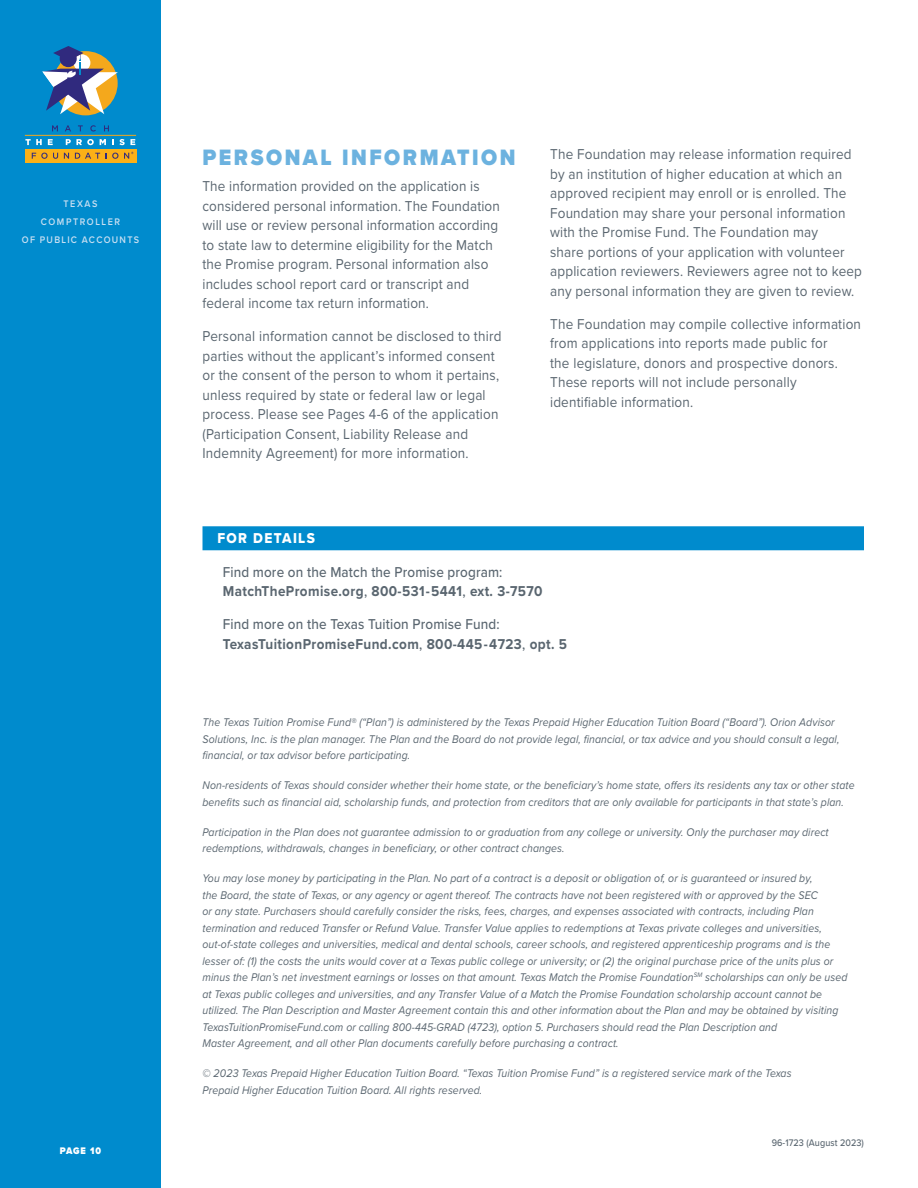
<style>
.page{position:relative;width:918px;height:1188px;background:#fff}
.page>*{position:absolute;margin:0;border:0;box-sizing:border-box;transform-origin:0 0}
.t1{font:900 23.1px "Proxima Nova";letter-spacing:.12em;color:#6cb2df;scale:.91 1}
.t2{font:14.85px/19.5px "Proxima Nova";letter-spacing:.015em;color:#5a6670;scale:.91 1}
.t3{font:700 14.85px/19.5px "Proxima Nova";letter-spacing:.03em;color:#5a6670;scale:.91 1}
.t4{font:14.85px "Proxima Nova Extrabld";letter-spacing:.1em;color:#fff;scale:.91 1}
.t5{font:italic 11.55px/16.5px "Proxima Nova";letter-spacing:.01em;color:#5a6670;scale:.91 1}
.t6{font:600 9.9px/18px "Proxima Nova";letter-spacing:.16em;color:#c8dff2;text-align:center;scale:.91 1}
.t7{font:500 9.9px "Proxima Nova";letter-spacing:.01em;color:#5a6670;scale:.91 1}
.t8{font:900 9.9px "Proxima Nova";letter-spacing:.085em;color:#fff;scale:.91 1}
.s1{font-weight:500}
</style>
<div class="page">
<div style="left:0;top:0;width:161px;height:1188px;background:#008bcd"></div>
<svg style="left:42px;top:46px;width:76px;height:68px"></svg>
<div style="left:25px;top:149px;width:111px;height:14px;background:#fbb017"></div>
<svg style="left:25px;top:139px;width:17px;height:6px"></svg>
<svg style="left:48px;top:139px;width:5px;height:6px"></svg>
<svg style="left:66px;top:139px;width:28px;height:6px"></svg>
<svg style="left:100px;top:139px;width:6px;height:6px"></svg>
<svg style="left:112px;top:139px;width:23px;height:6px"></svg>
<hr style="left:25px;top:135px;width:111px;height:1px;background:#f4a81c">
<svg style="left:32px;top:153px;width:26px;height:6px"></svg>
<svg style="left:64px;top:153px;width:5px;height:6px"></svg>
<svg style="left:75px;top:153px;width:25px;height:6px"></svg>
<svg style="left:106px;top:153px;width:12px;height:6px"></svg>
<svg style="left:124px;top:152px;width:10px;height:7px"></svg>
<svg style="left:52px;top:125px;width:6px;height:6px"></svg>
<svg style="left:65px;top:125px;width:6px;height:6px"></svg>
<svg style="left:78px;top:125px;width:5px;height:6px"></svg>
<svg style="left:90px;top:125px;width:6px;height:6px"></svg>
<svg style="left:104px;top:125px;width:5px;height:6px"></svg>
<div style="left:202px;top:526px;width:662px;height:24px;background:#008bcd"></div>
<p class="t6" style="left:22px;top:194px;width:130px">TEXAS<br>COMPTROLLER<br>OF PUBLIC ACCOUNTS</p>
<p class="t8" style="left:60px;top:1143px;width:47px">PAGE 10</p>
<h1 class="t1" style="left:202px;top:140px;width:346px">PERSONAL INFORMATION</h1>
<p class="t2" style="left:202px;top:176px;width:328px">The information provided on the application is considered personal information. The Foundation will use or review personal information according to state law to determine eligibility for the Match the Promise program. Personal information also includes school report card or transcript and federal income tax return information.</p>
<p class="t2" style="left:202px;top:326px;width:330px">Personal information cannot be disclosed to third parties without the applicant’s informed consent or the consent of the person to whom it pertains, unless required by state or federal law or legal process. Please see Pages 4-6 of the application (Participation Consent, Liability Release and Indemnity Agreement) for more information.</p>
<p class="t2" style="left:550px;top:144px;width:344px">The Foundation may release information required by an institution of higher education at which an approved recipient may enroll or is enrolled. The Foundation may share your personal information with the Promise Fund. The Foundation may<br>share portions of your application with volunteer application reviewers. Reviewers agree not to keep any personal information they are given to review.</p>
<p class="t2" style="left:550px;top:313px;width:343px">The Foundation may compile collective information from applications into reports made public for<br>the legislature, donors and prospective donors.<br>These reports will not include personally identifiable information.</p>
<p class="t4" style="left:217px;top:527px;width:109px">FOR DETAILS</p>
<p class="t3" style="left:223px;top:562px;width:353px"><span class="s1">Find more on the Match the Promise program:<br></span>MatchThePromise.org<span class="s1">,</span> 800-531-5441<span class="s1">,</span> ext. 3-7570</p>
<p class="t3" style="left:223px;top:614px;width:380px"><span class="s1">Find more on the Texas Tuition Promise Fund:<br></span>TexasTuitionPromiseFund.com<span class="s1">,</span> 800-445-4723<span class="s1">,</span> opt. 5</p>
<p class="t5" style="left:202px;top:713px;width:702px">The Texas Tuition Promise Fund® (“Plan”) is administered by the Texas Prepaid Higher Education Tuition Board (“Board”). Orion Advisor<br>Solutions, Inc. is the plan manager. The Plan and the Board do not provide legal, financial, or tax advice and you should consult a legal, financial, or tax advisor before participating.</p>
<p class="t5" style="left:202px;top:776px;width:718px">Non-residents of Texas should consider whether their home state, or the beneficiary’s home state, offers its residents any tax or other state benefits such as financial aid, scholarship funds, and protection from creditors that are only available for participants in that state’s plan.</p>
<p class="t5" style="left:202px;top:823px;width:690px">Participation in the Plan does not guarantee admission to or graduation from any college or university. Only the purchaser may direct redemptions, withdrawals, changes in beneficiary, or other contract changes.</p>
<p class="t5" style="left:202px;top:869px;width:710px">You may lose money by participating in the Plan. No part of a contract is a deposit or obligation of, or is guaranteed or insured by,<br>the Board, the state of Texas, or any agency or agent thereof. The contracts have not been registered with or approved by the SEC<br>or any state. Purchasers should carefully consider the risks, fees, charges, and expenses associated with contracts, including Plan termination and reduced Transfer or Refund Value. Transfer Value applies to redemptions at Texas private colleges and universities, out-of-state colleges and universities, medical and dental schools, career schools, and registered apprenticeship programs and is the lesser of: (1) the costs the units would cover at a Texas public college or university; or (2) the original purchase price of the units plus or minus the Plan’s net investment earnings or losses on that amount. Texas Match the Promise Foundation<sup>SM</sup> scholarships can only be used at Texas public colleges and universities, and any Transfer Value of a Match the Promise Foundation scholarship account cannot be utilized. The Plan Description and Master Agreement contain this and other information about the Plan and may be obtained by visiting TexasTuitionPromiseFund.com or calling 800-445-GRAD (4723), option 5. Purchasers should read the Plan Description and<br>Master Agreement, and all other Plan documents carefully before purchasing a contract.</p>
<p class="t5" style="left:202px;top:1064px;width:649px">© 2023 Texas Prepaid Higher Education Tuition Board. “Texas Tuition Promise Fund” is a registered service mark of the Texas<br>Prepaid Higher Education Tuition Board. All rights reserved.</p>
<p class="t7" style="left:772px;top:1136px;width:103px">96-1723 (August 2023)</p>
</div>
